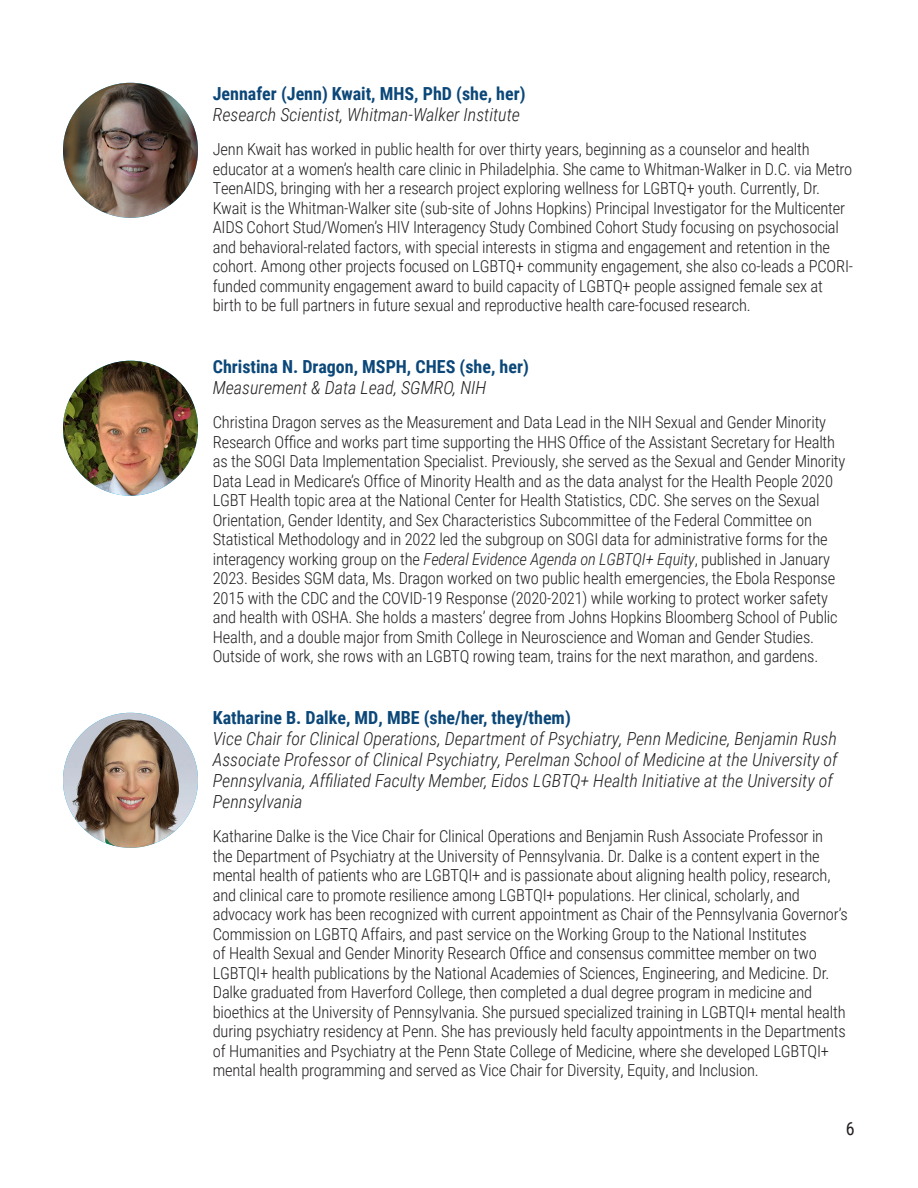
<style>
.page{position:relative;width:918px;height:1188px;background:#fff}
.page>*{position:absolute;margin:0;border:0;box-sizing:border-box;transform-origin:0 0}
.t1{font:italic 300 18px/21px "Roboto Condensed";color:#231f20}
.t2{font:700 18px "Roboto Condensed";color:#0b4778}
.t3{font:18px "Roboto Condensed";color:#231f20}
.t4{font:300 16.5px/19.5px "Roboto Condensed";letter-spacing:-.01em;color:#231f20}
.s1{font-style:italic}
</style>
<div class="page">
<img style="left:63px;top:83px;width:135px;height:135px;border-radius:68px">
<img style="left:63px;top:361px;width:135px;height:135px;border-radius:68px">
<img style="left:63px;top:713px;width:135px;height:135px;border-radius:67px">
<h3 class="t2" style="left:213px;top:81px;width:314px">Jennafer (Jenn) Kwait, MHS, PhD (she, her)</h3>
<p class="t1" style="left:213px;top:103px;width:309px">Research Scientist, Whitman-Walker Institute</p>
<p class="t4" style="left:213px;top:139px;width:642px">Jenn Kwait has worked in public health for over thirty years, beginning as a counselor and health educator at a women’s health care clinic in Philadelphia. She came to Whitman-Walker in D.C. via Metro TeenAIDS, bringing with her a research project exploring wellness for LGBTQ+ youth. Currently, Dr.<br>Kwait is the Whitman-Walker site (sub-site of Johns Hopkins) Principal Investigator for the Multicenter AIDS Cohort Stud/Women’s HIV Interagency Study Combined Cohort Study focusing on psychosocial and behavioral-related factors, with special interests in stigma and engagement and retention in the cohort. Among other projects focused on LGBTQ+ community engagement, she also co-leads a PCORI&shy;funded community engagement award to build capacity of LGBTQ+ people assigned female sex at birth to be full partners in future sexual and reproductive health care-focused research.</p>
<h3 class="t2" style="left:213px;top:354px;width:318px">Christina N. Dragon, MSPH, CHES (she, her)</h3>
<p class="t1" style="left:213px;top:376px;width:275px">Measurement &amp; Data Lead, SGMRO, NIH</p>
<p class="t4" style="left:213px;top:412px;width:634px">Christina Dragon serves as the Measurement and Data Lead in the NIH Sexual and Gender Minority Research Office and works part time supporting the HHS Office of the Assistant Secretary for Health as the SOGI Data Implementation Specialist. Previously, she served as the Sexual and Gender Minority Data Lead in Medicare’s Office of Minority Health and as the data analyst for the Health People 2020<br>LGBT Health topic area at the National Center for Health Statistics, CDC. She serves on the Sexual Orientation, Gender Identity, and Sex Characteristics Subcommittee of the Federal Committee on Statistical Methodology and in 2022 led the subgroup on SOGI data for administrative forms for the interagency working group on the <span class="s1">Federal Evidence Agenda on LGBTQI+ Equity</span>, published in January 2023. Besides SGM data, Ms. Dragon worked on two public health emergencies, the Ebola Response 2015 with the CDC and the COVID-19 Response (2020-2021) while working to protect worker safety and health with OSHA. She holds a masters’ degree from Johns Hopkins Bloomberg School of Public Health, and a double major from Smith College in Neuroscience and Woman and Gender Studies.<br>Outside of work, she rows with an LGBTQ rowing team, trains for the next marathon, and gardens.</p>
<h3 class="t2" style="left:213px;top:705px;width:360px">Katharine B. Dalke, MD, MBE (she/her, they/them)</h3>
<p class="t1" style="left:213px;top:727px;width:626px">Vice Chair for Clinical Operations, Department of Psychiatry, Penn Medicine, Benjamin Rush Associate Professor of Clinical Psychiatry, Perelman School of Medicine at the University of Pennsylvania, Affiliated Faculty Member, Eidos LGBTQ+ Health Initiative at the University of Pennsylvania</p>
<p class="t4" style="left:213px;top:826px;width:637px">Katharine Dalke is the Vice Chair for Clinical Operations and Benjamin Rush Associate Professor in<br>the Department of Psychiatry at the University of Pennsylvania. Dr. Dalke is a content expert in the mental health of patients who are LGBTQI+ and is passionate about aligning health policy, research, and clinical care to promote resilience among LGBTQI+ populations. Her clinical, scholarly, and advocacy work has been recognized with current appointment as Chair of the Pennsylvania Governor’s Commission on LGBTQ Affairs, and past service on the Working Group to the National Institutes<br>of Health Sexual and Gender Minority Research Office and consensus committee member on two LGBTQI+ health publications by the National Academies of Sciences, Engineering, and Medicine. Dr.<br>Dalke graduated from Haverford College, then completed a dual degree program in medicine and bioethics at the University of Pennsylvania. She pursued specialized training in LGBTQI+ mental health during psychiatry residency at Penn. She has previously held faculty appointments in the Departments of Humanities and Psychiatry at the Penn State College of Medicine, where she developed LGBTQI+ mental health programming and served as Vice Chair for Diversity, Equity, and Inclusion.</p>
<p class="t3" style="left:846px;top:1115px;width:10px">6</p>
</div>
